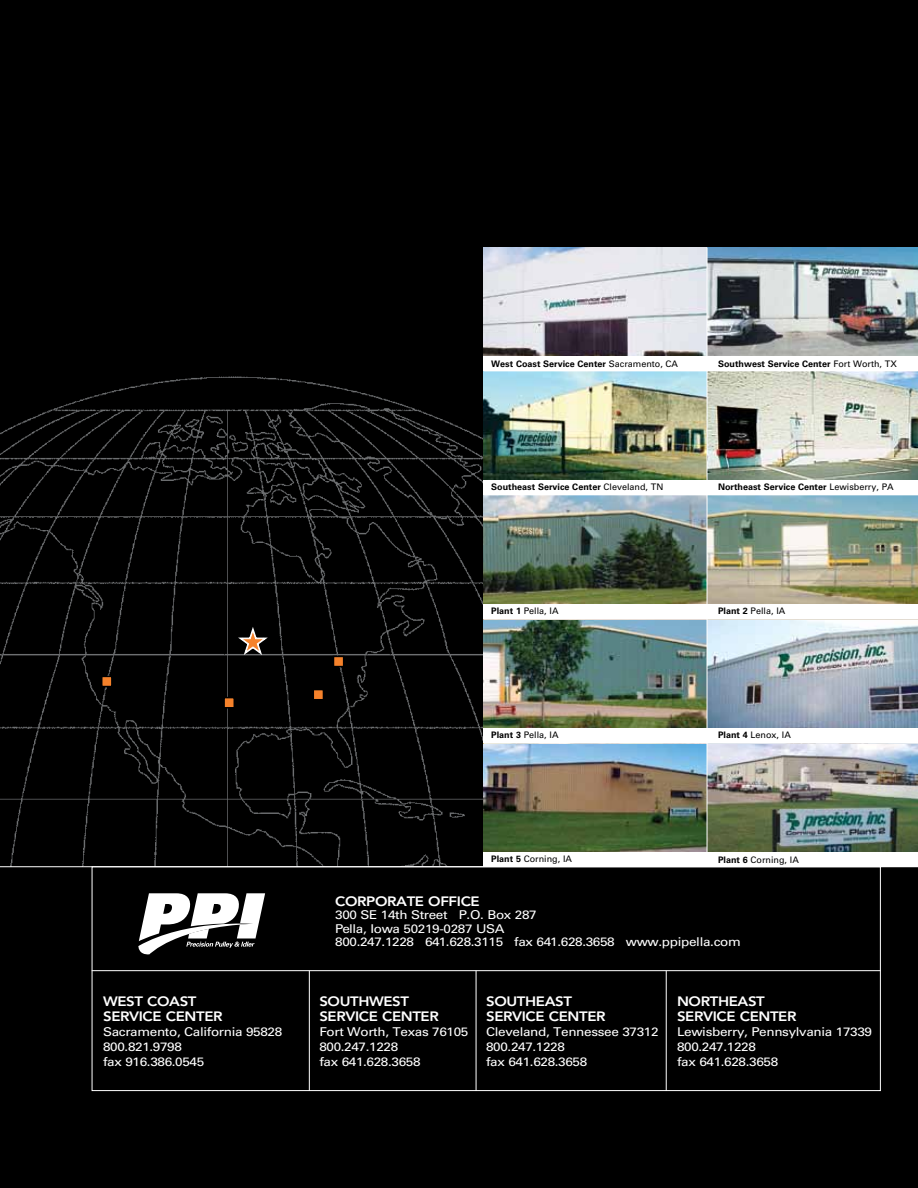
<style>
.page{position:relative;width:918px;height:1188px;background:#000}
.page>*{position:absolute;margin:0;border:0;box-sizing:border-box;transform-origin:0 0}
.t1{font:800 13.5px/15px "Avenir";letter-spacing:.14em;color:#fff;scale:1.11 1}
.t2{font:800 13.5px/15px "Avenir";letter-spacing:.16em;color:#fff;scale:1.11 1}
.t3{font:800 13.5px "Avenir";letter-spacing:-.025em;color:#fff;scale:1.11 1}
.t4{font:12.15px/15px "Univers";letter-spacing:-.025em;color:#fff;scale:1.11 1}
.t5{font:700 9px "Univers";color:#000}
.t6{font:9px "Univers";color:#000}
.s1{font-weight:400}
.s2{font-weight:700}
</style>
<div class="page">
<img style="left:0;top:376px;width:483px;height:490px">
<div style="left:101px;top:676px;width:12px;height:11px;background:#f5822b;border:2px solid #000"></div>
<div style="left:223px;top:697px;width:12px;height:12px;background:#f5822b;border:2px solid #000"></div>
<div style="left:313px;top:689px;width:11px;height:11px;background:#f5822b;border:2px solid #000"></div>
<div style="left:333px;top:656px;width:11px;height:11px;background:#f5822b;border:2px solid #000"></div>
<svg style="left:138px;top:893px;width:127px;height:62px"></svg>
<hr style="left:92px;top:970px;width:789px;height:1px;background:#fff">
<hr style="left:476px;top:971px;width:1px;height:120px;background:#fff">
<hr style="left:309px;top:971px;width:1px;height:120px;background:#fff">
<hr style="left:666px;top:971px;width:1px;height:120px;background:#fff">
<svg style="left:235px;top:628px;width:36px;height:30px"></svg>
<hr style="left:483px;top:248px;width:1px;height:619px;background:#fff">
<hr style="left:0;top:866px;width:918px;height:1px;background:#fff">
<img style="left:708px;top:744px;width:210px;height:108px">
<img style="left:484px;top:744px;width:223px;height:108px">
<img style="left:708px;top:620px;width:210px;height:108px">
<img style="left:484px;top:620px;width:223px;height:108px">
<img style="left:708px;top:495px;width:210px;height:109px">
<img style="left:484px;top:495px;width:223px;height:109px">
<img style="left:708px;top:372px;width:210px;height:108px">
<img style="left:484px;top:372px;width:223px;height:108px">
<svg style="left:484px;top:248px;width:223px;height:108px;background:#c6c6cd"></svg>
<img style="left:708px;top:248px;width:210px;height:108px">
<hr style="left:707px;top:248px;width:1px;height:619px;background:#fff">
<hr style="left:484px;top:743px;width:434px;height:1px;background:#fff">
<hr style="left:484px;top:619px;width:434px;height:1px;background:#fff">
<hr style="left:484px;top:371px;width:434px;height:1px;background:#fff">
<div style="left:484px;top:852px;width:434px;height:15px;background:#fff"></div>
<div style="left:484px;top:728px;width:434px;height:15px;background:#fff"></div>
<div style="left:484px;top:604px;width:434px;height:15px;background:#fff"></div>
<div style="left:484px;top:480px;width:434px;height:15px;background:#fff"></div>
<div style="left:484px;top:356px;width:434px;height:15px;background:#fff"></div>
<p class="t5" style="left:491px;top:358px;width:188px">West Coast Service Center <span class="s1">Sacramento, CA</span></p>
<p class="t5" style="left:718px;top:358px;width:180px">Southwest Service Center <span class="s1">Fort Worth, TX</span></p>
<p class="t5" style="left:491px;top:482px;width:174px">Southeast Service Center <span class="s1">Cleveland, TN</span></p>
<p class="t6" style="left:491px;top:606px;width:69px"><span class="s2">Plant 1</span> Pella, IA</p>
<p class="t5" style="left:718px;top:482px;width:177px">Northeast Service Center <span class="s1">Lewisberry, PA</span></p>
<p class="t6" style="left:718px;top:606px;width:69px"><span class="s2">Plant 2</span> Pella, IA</p>
<p class="t6" style="left:491px;top:730px;width:69px"><span class="s2">Plant 3</span> Pella, IA</p>
<p class="t6" style="left:718px;top:730px;width:74px"><span class="s2">Plant 4</span> Lenox, IA</p>
<p class="t1" style="left:103px;top:994px;width:109px">WEST COAST<br>SERVICE CENTER</p>
<p class="t4" style="left:103px;top:1024px;width:163px">Sacramento, California 95828<br>800.821.9798<br>fax 916.386.0545</p>
<p class="t6" style="left:491px;top:854px;width:82px"><span class="s2">Plant 5</span> Corning, IA</p>
<p class="t6" style="left:718px;top:854px;width:82px"><span class="s2">Plant 6</span> Corning, IA</p>
<p class="t3" style="left:335px;top:893px;width:132px">CORPORATE OFFICE</p>
<p class="t4" style="left:335px;top:908px;width:367px;line-height:13.5px">300 SE 14th Street P.O. Box 287<br>Pella, Iowa 50219-0287 USA<br>800.247.1228 641.628.3115 fax 641.628.3658 www.ppipella.com</p>
<p class="t2" style="left:319px;top:994px;width:109px">SOUTHWEST<br>SERVICE CENTER</p>
<p class="t4" style="left:319px;top:1024px;width:136px">Fort Worth, Texas 76105<br>800.247.1228<br>fax 641.628.3658</p>
<p class="t1" style="left:486px;top:994px;width:109px">SOUTH EAST<br>SERVICE CENTER</p>
<p class="t4" style="left:486px;top:1024px;width:157px">Cleveland, Tennessee 37312<br>800.247.1228<br>fax 641.628.3658</p>
<p class="t2" style="left:677px;top:994px;width:109px">N ORTH EAST<br>SERVICE CENTER</p>
<p class="t4" style="left:677px;top:1024px;width:177px">Lewisberry, Pennsylvania 17339<br>800.247.1228<br>fax 641.628.3658</p>
</div>
